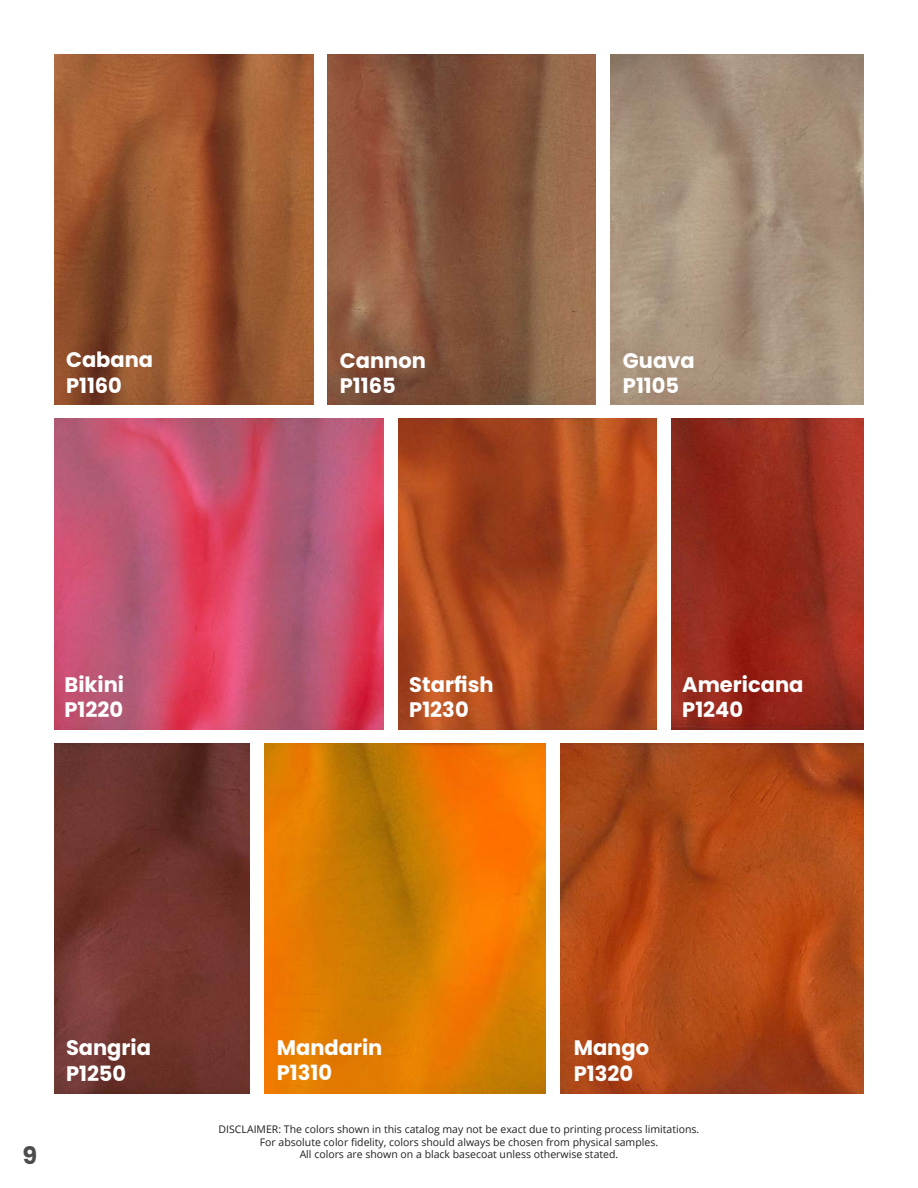
<style>
.page{position:relative;width:918px;height:1188px;background:#fff}
.page>*{position:absolute;margin:0;border:0;box-sizing:border-box;transform-origin:0 0}
.t1{font:700 24px "Poppins";color:#4b4c4d}
.t2{font:700 21px/25.2px "Poppins";color:#fff}
.t3{font:10.5px/12.6px "Open Sans";color:#231f20;text-align:center}
</style>
<div class="page">
<img style="left:54px;top:54px;width:260px;height:351px">
<img style="left:328px;top:54px;width:268px;height:351px">
<img style="left:611px;top:54px;width:253px;height:351px">
<img style="left:54px;top:418px;width:330px;height:311px">
<img style="left:399px;top:418px;width:258px;height:311px">
<img style="left:672px;top:418px;width:192px;height:311px">
<img style="left:54px;top:743px;width:196px;height:351px">
<img style="left:265px;top:743px;width:280px;height:351px">
<img style="left:560px;top:743px;width:304px;height:351px">
<h2 class="t2" style="left:66px;top:348px;width:89px">Cabana<br>P1160</h2>
<h2 class="t2" style="left:340px;top:348px;width:88px">Cannon<br>P1165</h2>
<h2 class="t2" style="left:623px;top:348px;width:73px">Guava<br>P1105</h2>
<h2 class="t2" style="left:65px;top:672px;width:61px">Bikini<br>P1220</h2>
<h2 class="t2" style="left:409px;top:672px;width:86px">Starfish<br>P1230</h2>
<h2 class="t2" style="left:682px;top:672px;width:123px">Americana<br>P1240</h2>
<h2 class="t2" style="left:66px;top:1036px;width:87px">Sangria<br>P1250</h2>
<h2 class="t2" style="left:277px;top:1035px;width:107px">Mandarin<br>P1310</h2>
<h2 class="t2" style="left:574px;top:1036px;width:77px">Mango<br>P1320</h2>
<p class="t3" style="left:219px;top:1123px;width:482px">DISCLAIMER: The colors shown in this catalog may not be exact due to printing process limitations.<br>For absolute color fidelity, colors should always be chosen from physical samples.</p>
<h1 class="t1" style="left:22px;top:1141px;width:16px">9</h1>
<p class="t3" style="left:300px;top:1148px;width:320px">All colors are shown on a black basecoat unless otherwise stated.</p>
</div>
